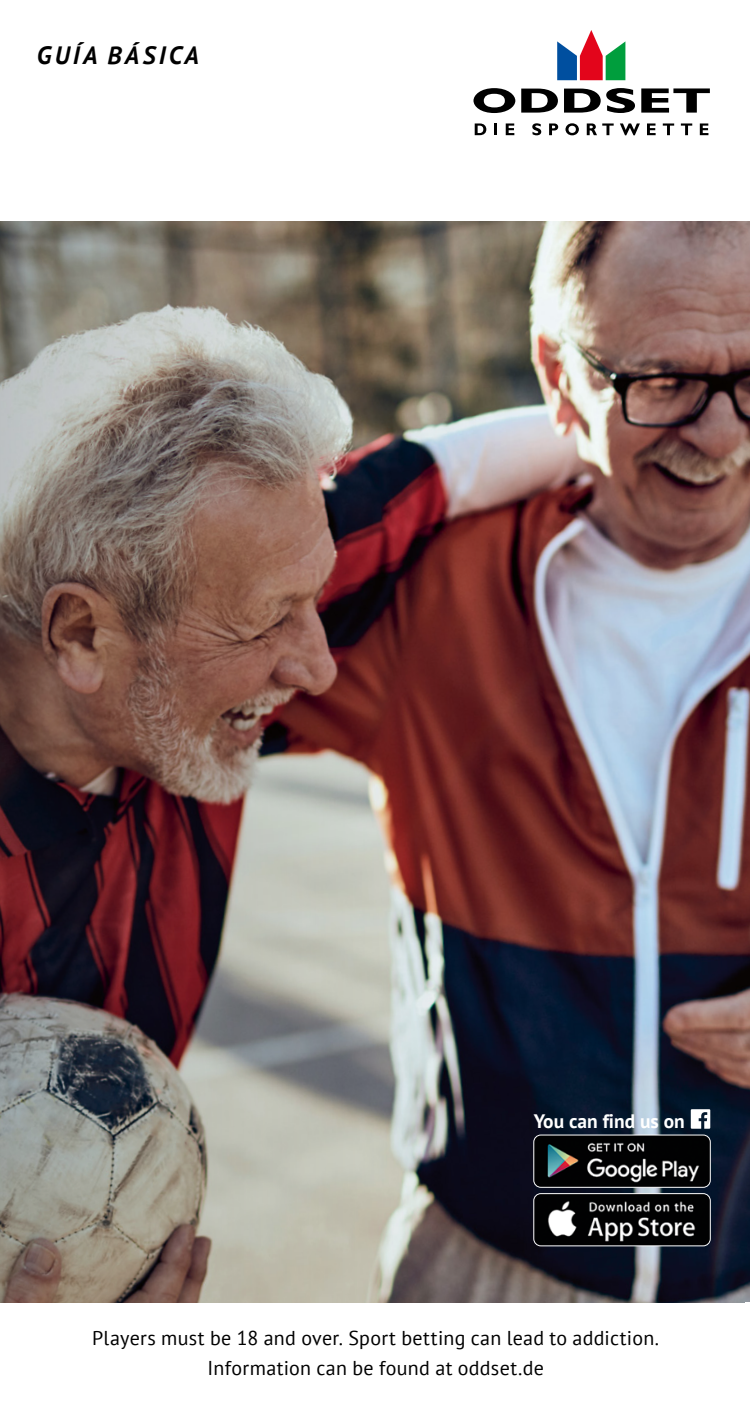
<style>
.page{position:relative;width:750px;height:1404px;background:#fff}
.page>*{position:absolute;margin:0;border:0;box-sizing:border-box;transform-origin:0 0}
.t1{font:italic 700 25px "PT Sans";letter-spacing:.13em;color:#000}
.t2{font:20px/30px "PT Sans";letter-spacing:.015em;color:#000;text-align:center}
.t3{font:700 19.5px "PT Sans";color:#fff}
</style>
<div class="page">
<img style="left:524px;top:221px;width:226px;height:1081px">
<img style="left:0;top:221px;width:524px;height:1081px">
<svg style="left:557px;top:30px;width:68px;height:50px"></svg>
<svg style="left:473px;top:88px;width:42px;height:25px"></svg>
<svg style="left:641px;top:88px;width:69px;height:25px"></svg>
<svg style="left:564px;top:88px;width:71px;height:25px"></svg>
<svg style="left:521px;top:89px;width:37px;height:24px"></svg>
<svg style="left:475px;top:123px;width:11px;height:12px"></svg>
<svg style="left:494px;top:123px;width:3px;height:12px"></svg>
<svg style="left:506px;top:123px;width:8px;height:12px"></svg>
<svg style="left:532px;top:123px;width:9px;height:12px"></svg>
<svg style="left:549px;top:123px;width:9px;height:12px"></svg>
<svg style="left:565px;top:123px;width:14px;height:12px"></svg>
<svg style="left:587px;top:123px;width:26px;height:12px"></svg>
<svg style="left:620px;top:123px;width:20px;height:12px"></svg>
<svg style="left:647px;top:123px;width:8px;height:12px"></svg>
<svg style="left:663px;top:123px;width:11px;height:12px"></svg>
<svg style="left:681px;top:123px;width:11px;height:12px"></svg>
<svg style="left:700px;top:123px;width:8px;height:12px"></svg>
<svg style="left:691px;top:1109px;width:19px;height:19px"></svg>
<img style="left:534px;top:1134px;width:176px;height:53px">
<div style="left:533px;top:1134px;width:177px;height:53px;border:1px solid #fff;border-radius:7px"></div>
<img style="left:534px;top:1193px;width:176px;height:52px">
<div style="left:533px;top:1193px;width:177px;height:52px;border:1px solid #fff;border-radius:7px"></div>
<p class="t1" style="left:37px;top:39px;width:164px">GUÍA BÁSICA</p>
<p class="t3" style="left:534px;top:1108px;width:152px">You can find us on</p>
<p class="t2" style="left:92px;top:1322px;width:568px">Players must be 18 and over. Sport betting can lead to addiction.<br>Information can be found at oddset.de</p>
</div>
